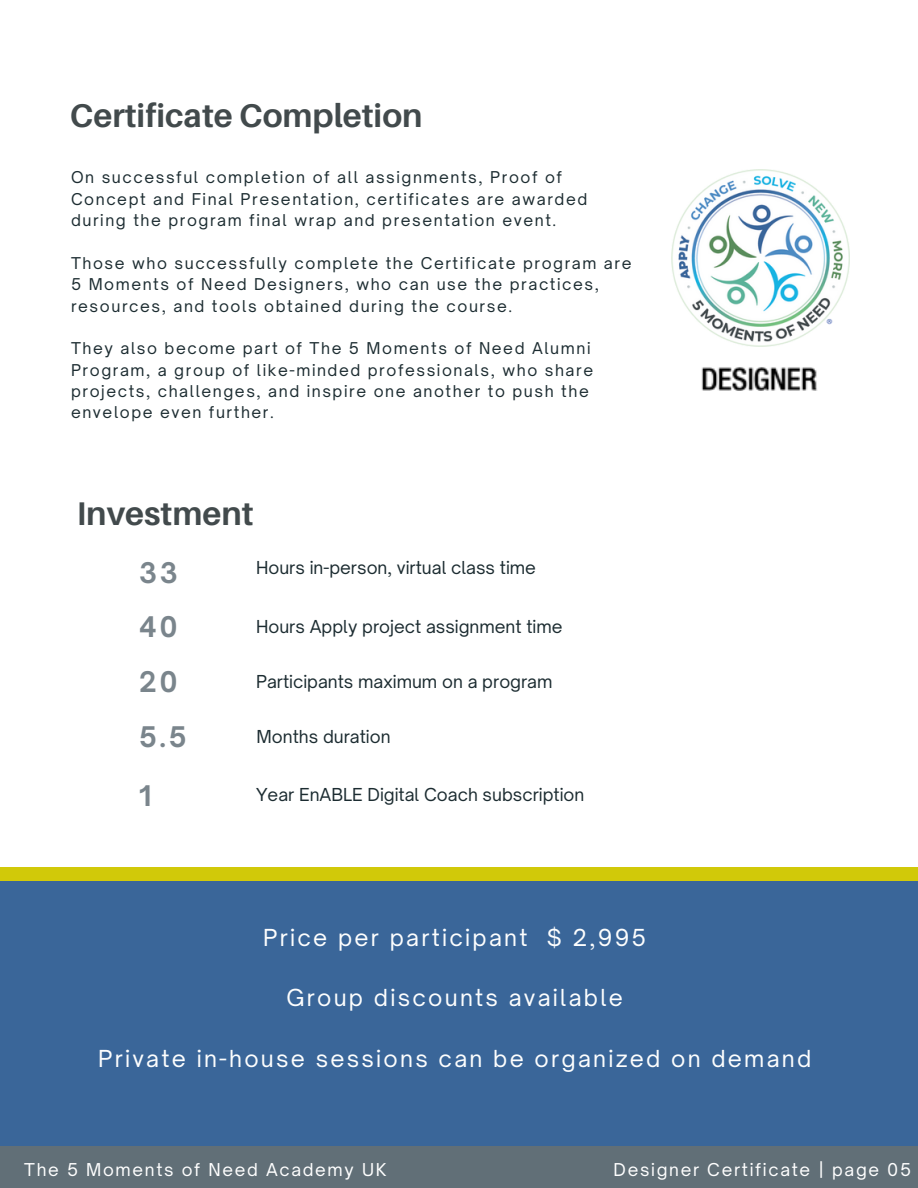
<style>
.page{position:relative;width:918px;height:1188px;background:#fff}
.page>*{position:absolute;margin:0;border:0;box-sizing:border-box;transform-origin:0 0}
.t1{font:700 32.85px "Aileron";color:#424a4c}
.t2{font:700 27.15px "Open Sauce One";color:#7a858c}
.t3{font:22.5px "Open Sauce One";letter-spacing:.1em;color:#fdfefe}
.t4{font:17.1px "Open Sauce One";color:#1c2c31}
.t5{font:16.95px "Open Sauce One";letter-spacing:.1em;color:#fff}
.t6{font:15.6px/21.3px "Open Sauce One";letter-spacing:.1em;color:#1c2c31}
</style>
<div class="page">
<div style="left:0;top:1145px;width:918px;height:43px;background:#616f77"></div>
<img style="left:701px;top:367px;width:116px;height:24px">
<div style="left:0;top:880px;width:918px;height:265px;background:#3a6699"></div>
<div style="left:0;top:867px;width:918px;height:14px;background:#d1c909"></div>
<img style="left:671px;top:169px;width:178px;height:178px">
<p class="t1" style="left:70px;top:96px;width:354px">Certificate Completion</p>
<p class="t6" style="left:71px;top:167px;width:518px">On successful completion of all assignments, Proof of<br>Concept and Final Presentation, certificates are awarded during the program final wrap and presentation event.</p>
<p class="t6" style="left:71px;top:252px;width:562px">Those who successfully complete the Certificate program are<br>5 Moments of Need Designers, who can use the practices, resources, and tools obtained during the course.</p>
<h1 class="t6" style="left:71px;top:338px;width:524px">They also become part of The 5 Moments of Need Alumni Program, a group of like-minded professionals, who share projects, challenges, and inspire one another to push the envelope even further.</h1>
<p class="t1" style="left:77px;top:493px;width:178px">Investment</p>
<p class="t2" style="left:139px;top:556px;width:40px">33</p>
<p class="t4" style="left:256px;top:557px;width:281px">Hours in-person, virtual class time</p>
<p class="t2" style="left:139px;top:610px;width:40px">40</p>
<p class="t4" style="left:256px;top:616px;width:308px">Hours Apply project assignment time</p>
<p class="t2" style="left:139px;top:665px;width:40px">20</p>
<p class="t2" style="left:139px;top:720px;width:49px">5.5</p>
<p class="t2" style="left:139px;top:779px;width:14px">1</p>
<p class="t4" style="left:256px;top:671px;width:298px">Participants maximum on a program</p>
<p class="t4" style="left:257px;top:726px;width:136px">Months duration</p>
<h2 class="t4" style="left:256px;top:784px;width:330px">Year EnABLE Digital Coach subscription</h2>
<p class="t3" style="left:263px;top:923px;width:385px">Price per participant $ 2,995</p>
<p class="t3" style="left:286px;top:984px;width:338px">Group discounts available</p>
<p class="t3" style="left:98px;top:1045px;width:715px">Private in-house sessions can be organized on demand</p>
<h3 class="t5" style="left:24px;top:1159px;width:364px">The 5 Moments of Need Academy UK</h3>
<h3 class="t5" style="left:614px;top:1159px;width:299px">Designer Certificate | page 05</h3>
</div>
